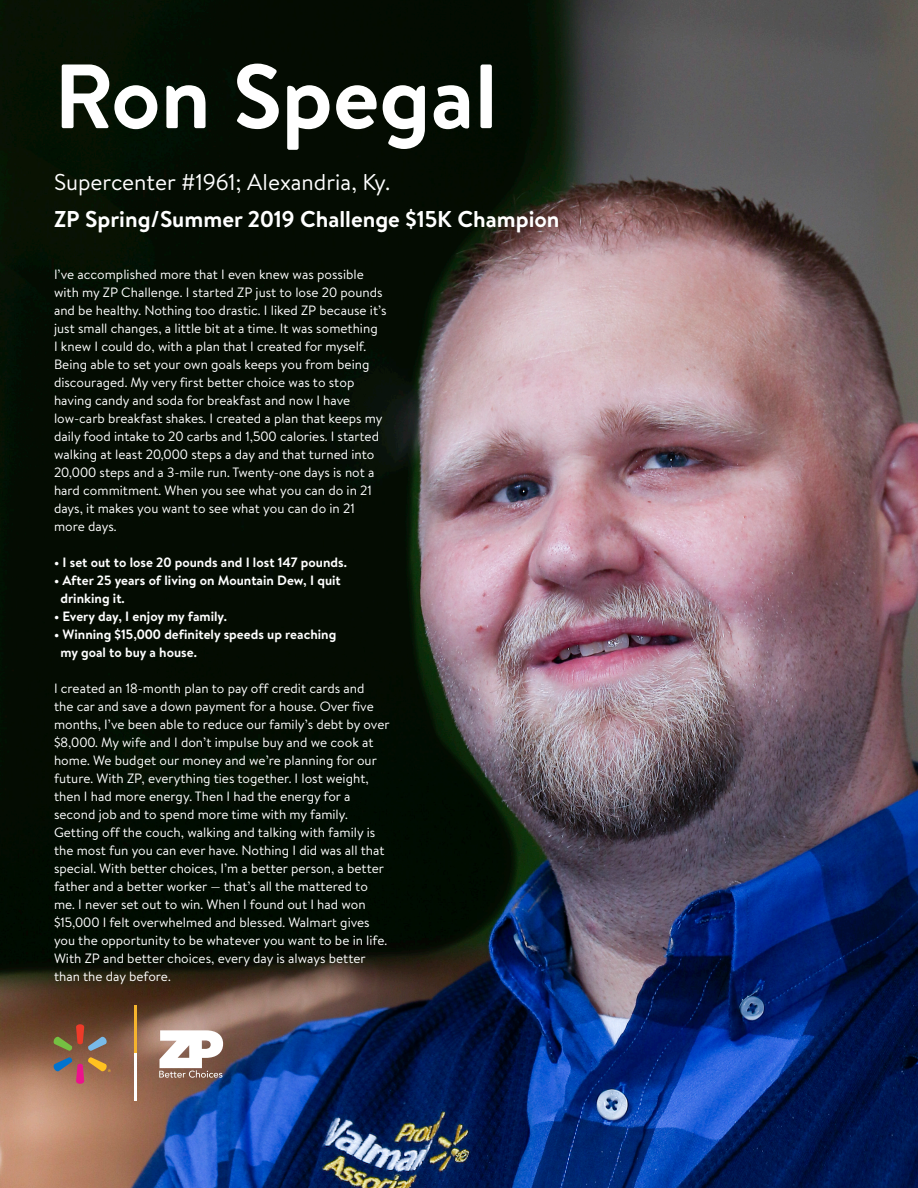
<style>
.page{position:relative;width:918px;height:1188px;background:#fff}
.page>*{position:absolute;margin:0;border:0;box-sizing:border-box;transform-origin:0 0}
.t1{font:700 90.9px "Bogle";color:#fff}
.t2{font:700 22.8px/37.5px "Bogle";color:#fff}
.t3{font:13.5px/18px "Bogle";color:#fff}
.t4{font:700 13.5px/18px "Bogle";color:#fff}
.s1{font-weight:400}
</style>
<div class="page">
<img style="left:0;top:0;width:918px;height:1188px">
<svg style="left:53px;top:1024px;width:54px;height:27px"></svg>
<svg style="left:53px;top:1057px;width:58px;height:27px;background:#9f6d5d"></svg>
<svg style="left:159px;top:1030px;width:64px;height:48px"></svg>
<hr style="left:134px;top:1006px;width:3px;height:47px;background:#f5b42d">
<hr style="left:134px;top:1053px;width:3px;height:47px;background:#fff">
<p class="t1" style="left:54px;top:33px;width:445px">Ron Spegal</p>
<p class="t2" style="left:54px;top:163px;width:507px"><span class="s1">Supercenter #1961; Alexandria, Ky.<br></span>ZP Spring/Summer 2019 Challenge $15K Champion</p>
<p class="t3" style="left:54px;top:265px;width:334px">I’ve accomplished more that I even knew was possible with my ZP Challenge. I started ZP just to lose 20 pounds and be healthy. Nothing too drastic. I liked ZP because it’s just small changes, a little bit at a time. It was something<br>I knew I could do, with a plan that I created for myself.<br>Being able to set your own goals keeps you from being discouraged. My very first better choice was to stop having candy and soda for breakfast and now I have low-carb breakfast shakes. I created a plan that keeps my daily food intake to 20 carbs and 1,500 calories. I started walking at least 20,000 steps a day and that turned into 20,000 steps and a 3-mile run. Twenty-one days is not a hard commitment. When you see what you can do in 21 days, it makes you want to see what you can do in 21 more days.</p>
<p class="t4" style="left:54px;top:553px;width:295px">• I set out to lose 20 pounds and I lost 147 pounds.</p>
<p class="t4" style="left:60px;top:571px;width:282px;text-indent:-6px">• After 25 years of living on Mountain Dew, I quit drinking it.</p>
<p class="t4" style="left:54px;top:607px;width:175px">• Every day, I enjoy my family.</p>
<p class="t4" style="left:60px;top:625px;width:277px;text-indent:-6px">• Winning $15,000 definitely speeds up reaching my goal to buy a house.</p>
<p class="t3" style="left:54px;top:679px;width:337px">I created an 18-month plan to pay off credit cards and<br>the car and save a down payment for a house. Over five months, I’ve been able to reduce our family’s debt by over $8,000. My wife and I don’t impulse buy and we cook at home. We budget our money and we’re planning for our future. With ZP, everything ties together. I lost weight, then I had more energy. Then I had the energy for a second job and to spend more time with my family.<br>Getting off the couch, walking and talking with family is the most fun you can ever have. Nothing I did was all that special. With better choices, I’m a better person, a better father and a better worker — that’s all the mattered to me. I never set out to win. When I found out I had won $15,000 I felt overwhelmed and blessed. Walmart gives you the opportunity to be whatever you want to be in life.<br>With ZP and better choices, every day is always better than the day before.</p>
</div>
